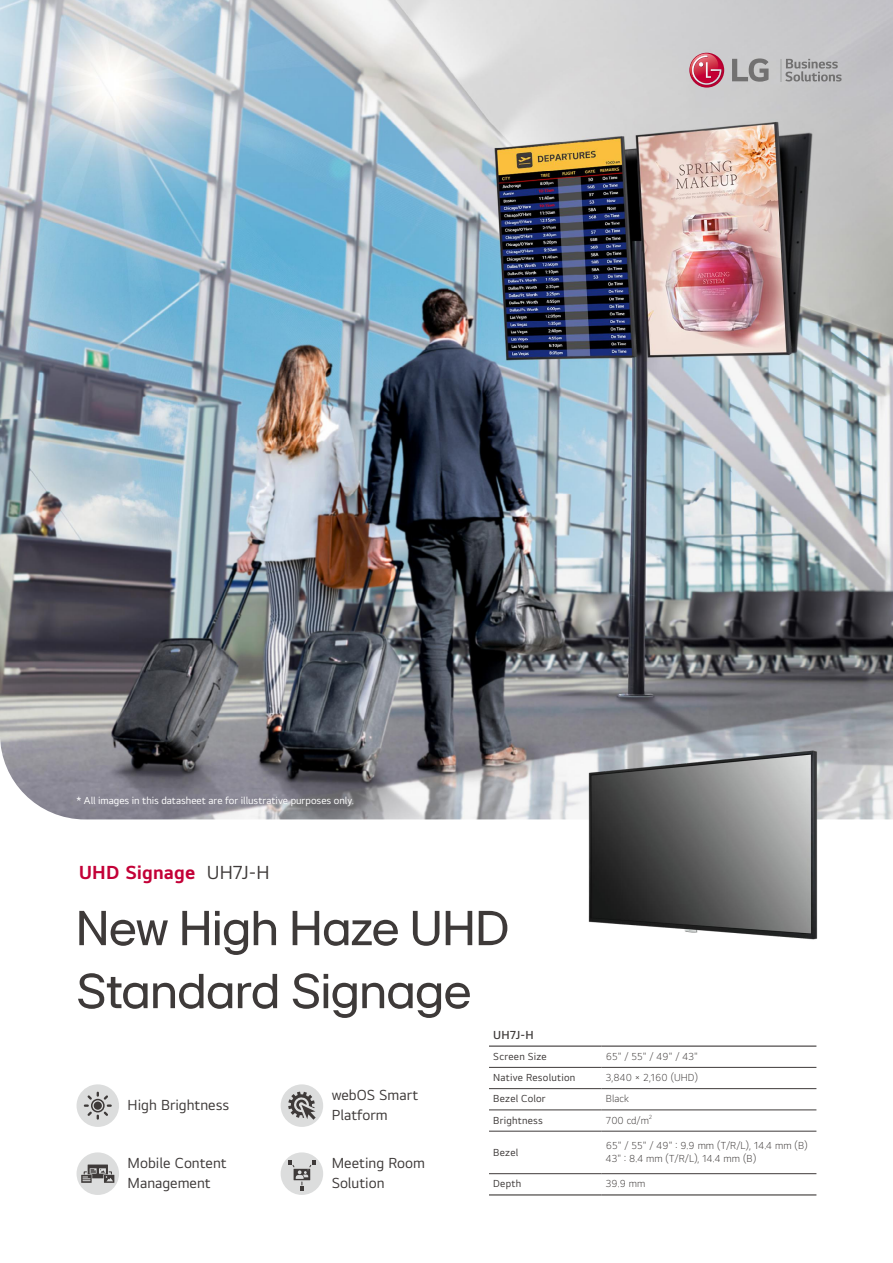
<style>
.page{position:relative;width:893px;height:1263px;background:#fff}
.page>*{position:absolute;margin:0;border:0;box-sizing:border-box;transform-origin:0 0}
.t1{font:51px/63px "LGEI Headline TTF";letter-spacing:.005em;color:#3e3a39}
.t2{font:700 19.5px "LGEI Text TTF";letter-spacing:.01em;color:#c30037}
.t3{font:15px/19.5px "LGEI Text TTF";color:#3e3a39}
.t4{font:600 12px "LGEI Text TTF";color:#3e3a39}
.t5{font:300 10.5px/13.5px "LGEI Text TTF";color:#3e3a39}
.t6{font:10.5px "LGEI Text TTF";color:#fff}
.t7{font:10.5px "LGEI Text TTF";letter-spacing:.02em;color:#3e3a39}
.t8{font:300 6.15px "LGEI Text TTF";color:#3e3a39}
.s1{font-weight:400;color:#3e3a39}
</style>
<div class="page">
<img style="left:0;top:0;width:893px;height:612px">
<svg style="left:0;top:612px;width:893px;height:208px;background:#74757a"></svg>
<div style="left:281px;top:1084px;width:42px;height:43px;background:#dcdddd;border-radius:50%"></div>
<svg style="left:288px;top:1091px;width:28px;height:29px"></svg>
<svg style="left:781px;top:59px;width:61px;height:22px"></svg>
<svg style="left:732px;top:58px;width:36px;height:24px"></svg>
<svg style="left:689px;top:53px;width:35px;height:35px"></svg>
<svg style="left:690px;top:54px;width:32px;height:31px"></svg>
<div style="left:281px;top:1152px;width:42px;height:43px;background:#dcdddd;border-radius:50%"></div>
<div style="left:77px;top:1152px;width:42px;height:43px;background:#dcdddd;border-radius:50%"></div>
<img style="left:572px;top:727px;width:263px;height:213px">
<hr style="left:489px;top:1067px;width:113px;height:1px;background:#3e3a39">
<hr style="left:602px;top:1067px;width:214px;height:1px;background:#3e3a39">
<hr style="left:489px;top:1088px;width:113px;height:1px;background:#3e3a39">
<hr style="left:602px;top:1088px;width:214px;height:1px;background:#3e3a39">
<hr style="left:489px;top:1110px;width:113px;height:1px;background:#3e3a39">
<hr style="left:602px;top:1110px;width:214px;height:1px;background:#3e3a39">
<hr style="left:489px;top:1131px;width:113px;height:1px;background:#3e3a39">
<hr style="left:602px;top:1131px;width:214px;height:1px;background:#3e3a39">
<hr style="left:489px;top:1045px;width:113px;height:2px;background:#3e3a39">
<hr style="left:602px;top:1045px;width:214px;height:2px;background:#3e3a39">
<hr style="left:489px;top:1194px;width:113px;height:1px;background:#3e3a39">
<hr style="left:602px;top:1194px;width:214px;height:1px;background:#3e3a39">
<hr style="left:489px;top:1173px;width:113px;height:1px;background:#3e3a39">
<hr style="left:602px;top:1173px;width:214px;height:1px;background:#3e3a39">
<svg style="left:288px;top:1160px;width:28px;height:31px"></svg>
<svg style="left:77px;top:1084px;width:42px;height:43px"></svg>
<svg style="left:104px;top:1175px;width:10px;height:8px"></svg>
<svg style="left:81px;top:1175px;width:11px;height:8px"></svg>
<svg style="left:83px;top:1164px;width:30px;height:17px"></svg>
<p class="t6" style="left:77px;top:794px;width:279px">* All images in this datasheet are for illustrative purposes only.</p>
<h2 class="t2" style="left:79px;top:860px;width:193px">UHD Signage <span class="s1">UH7J-H</span></h2>
<h1 class="t1" style="left:77px;top:896px;width:434px">New High Haze UHD<br>Standard Signage</h1>
<p class="t4" style="left:493px;top:1027px;width:42px">UH7J-H</p>
<p class="t7" style="left:493px;top:1050px;width:55px">Screen Size</p>
<p class="t5" style="left:606px;top:1049px;width:94px">65" / 55" / 49" / 43"</p>
<p class="t7" style="left:493px;top:1071px;width:83px">Native Resolution</p>
<p class="t5" style="left:606px;top:1071px;width:94px">3,840 × 2,160 (UHD)</p>
<p class="t7" style="left:493px;top:1092px;width:54px">Bezel Color</p>
<p class="t5" style="left:606px;top:1092px;width:25px">Black</p>
<p class="t7" style="left:493px;top:1114px;width:51px">Brightness</p>
<p class="t5" style="left:606px;top:1113px;width:45px">700 cd/m</p>
<p class="t8" style="left:649px;top:1113px;width:5px">2</p>
<p class="t7" style="left:493px;top:1145px;width:27px">Bezel</p>
<p class="t5" style="left:606px;top:1138px;width:203px">65" / 55" / 49" : 9.9 mm (T/R/L), 14.4 mm (B)<br>43" : 8.4 mm (T/R/L), 14.4 mm (B)</p>
<p class="t7" style="left:493px;top:1177px;width:29px">Depth</p>
<p class="t5" style="left:606px;top:1177px;width:41px">39.9 mm</p>
<h3 class="t3" style="left:332px;top:1085px;width:88px">webOS Smart<br>Platform</h3>
<h3 class="t3" style="left:332px;top:1153px;width:95px">Meeting Room<br>Solution</h3>
<h3 class="t3" style="left:128px;top:1095px;width:103px">High Brightness</h3>
<h3 class="t3" style="left:128px;top:1153px;width:101px">Mobile Content<br>Management</h3>
</div>
